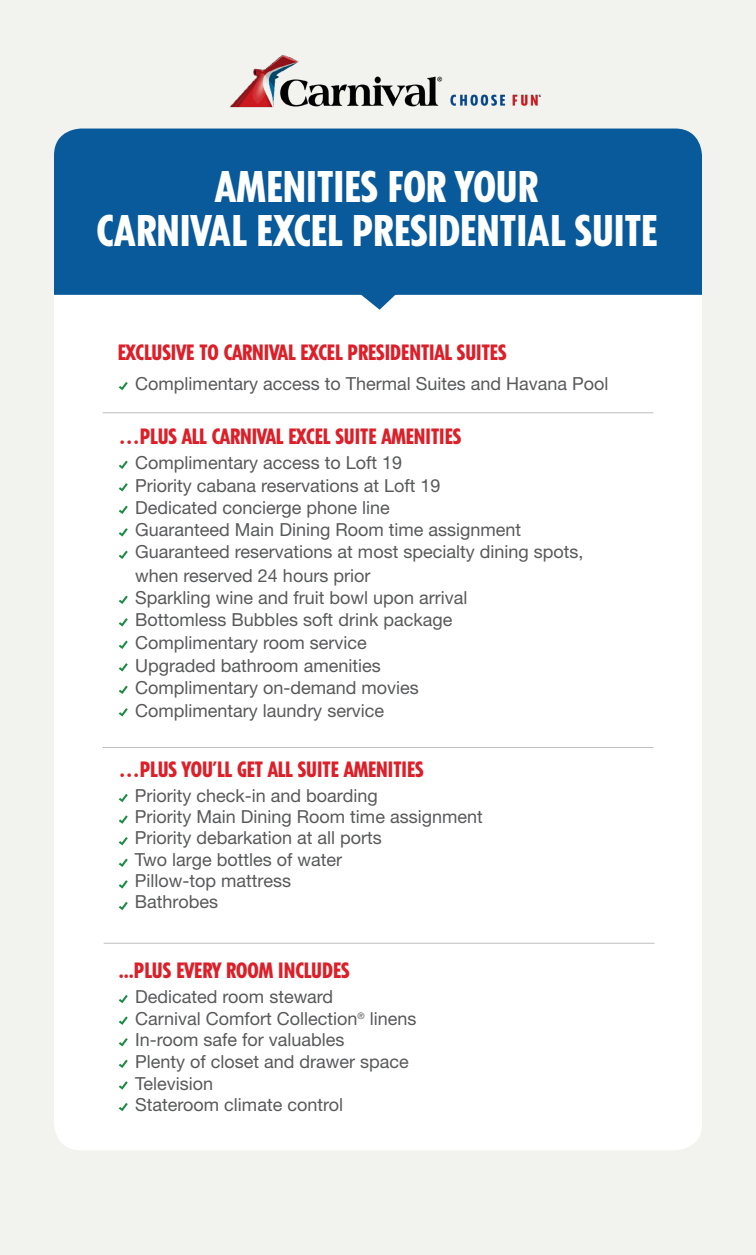
<style>
.page{position:relative;width:756px;height:1255px;background:#f2f3ee}
.page>*{position:absolute;margin:0;border:0;box-sizing:border-box;transform-origin:0 0}
.t1{font:800 condensed 42px/44.4px "Tempo Std";color:#fff;text-align:center}
.t2{font:800 condensed 21px "Tempo Std";color:#dc1f28}
.t3{font:18px/22.4px "Helvetica Neue LT Std";color:#58595b}
</style>
<div class="page">
<div style="left:54px;top:295px;width:648px;height:855px;background:#fff"></div>
<div style="left:54px;top:129px;width:648px;height:166px;background:#095a9b"></div>
<svg style="left:356px;top:290px;width:44px;height:20px"></svg>
<hr style="left:104px;top:943px;width:550px;height:1px;background:#bcbec0">
<hr style="left:103px;top:412px;width:550px;height:1px;background:#bcbec0">
<hr style="left:103px;top:747px;width:550px;height:1px;background:#bcbec0">
<img style="left:230px;top:55px;width:311px;height:53px">
<svg style="left:119px;top:995px;width:9px;height:8px"></svg>
<svg style="left:119px;top:1016px;width:9px;height:9px"></svg>
<svg style="left:119px;top:1038px;width:9px;height:8px"></svg>
<svg style="left:119px;top:1060px;width:9px;height:8px"></svg>
<svg style="left:119px;top:1081px;width:9px;height:9px"></svg>
<svg style="left:119px;top:1103px;width:9px;height:8px"></svg>
<svg style="left:119px;top:794px;width:9px;height:8px"></svg>
<svg style="left:119px;top:815px;width:9px;height:9px"></svg>
<svg style="left:119px;top:837px;width:9px;height:8px"></svg>
<svg style="left:119px;top:859px;width:9px;height:8px"></svg>
<svg style="left:119px;top:880px;width:9px;height:9px"></svg>
<svg style="left:119px;top:902px;width:9px;height:8px"></svg>
<svg style="left:119px;top:461px;width:9px;height:8px"></svg>
<svg style="left:119px;top:483px;width:9px;height:9px"></svg>
<svg style="left:119px;top:506px;width:9px;height:8px"></svg>
<svg style="left:119px;top:528px;width:9px;height:9px"></svg>
<svg style="left:119px;top:551px;width:9px;height:8px"></svg>
<svg style="left:119px;top:596px;width:9px;height:8px"></svg>
<svg style="left:119px;top:618px;width:9px;height:9px"></svg>
<svg style="left:119px;top:641px;width:9px;height:8px"></svg>
<svg style="left:119px;top:663px;width:9px;height:9px"></svg>
<svg style="left:119px;top:686px;width:9px;height:8px"></svg>
<svg style="left:119px;top:708px;width:9px;height:9px"></svg>
<svg style="left:119px;top:382px;width:9px;height:8px"></svg>
<h1 class="t1" style="left:96px;top:164px;width:562px">AMENITIES FOR YOUR<br>CARNIVAL EXCEL PRESIDENTIAL SUITE</h1>
<h2 class="t2" style="left:118px;top:339px;width:390px">EXCLUSIVE TO CARNIVAL EXCEL PRESIDENTIAL SUITES</h2>
<p class="t3" style="left:135px;top:372px;width:475px">Complimentary access to Thermal Suites and Havana Pool</p>
<h2 class="t2" style="left:119px;top:423px;width:344px">…PLUS ALL CARNIVAL EXCEL SUITE AMENITIES</h2>
<p class="t3" style="left:135px;top:451px;width:450px">Complimentary access to Loft 19<br>Priority cabana reservations at Loft 19<br>Dedicated concierge phone line<br>Guaranteed Main Dining Room time assignment Guaranteed reservations at most specialty dining spots, when reserved 24 hours prior<br>Sparkling wine and fruit bowl upon arrival<br>Bottomless Bubbles soft drink package</p>
<p class="t3" style="left:135px;top:631px;width:285px">Complimentary room service<br>Upgraded bathroom amenities<br>Complimentary on-demand movies<br>Complimentary laundry service</p>
<h2 class="t2" style="left:119px;top:756px;width:306px">…PLUS YOU’LL GET ALL SUITE AMENITIES</h2>
<p class="t3" style="left:135px;top:784px;width:349px;line-height:21.3px">Priority check-in and boarding<br>Priority Main Dining Room time assignment<br>Priority debarkation at all ports<br>Two large bottles of water<br>Pillow-top mattress<br>Bathrobes</p>
<h2 class="t2" style="left:119px;top:957px;width:233px">...PLUS EVERY ROOM INCLUDES</h2>
<p class="t3" style="left:135px;top:986px;width:283px;line-height:21.6px">Dedicated room steward<br>Carnival Comfort Collection<sup>®</sup> linens<br>In-room safe for valuables<br>Plenty of closet and drawer space<br>Television<br>Stateroom climate control</p>
</div>
